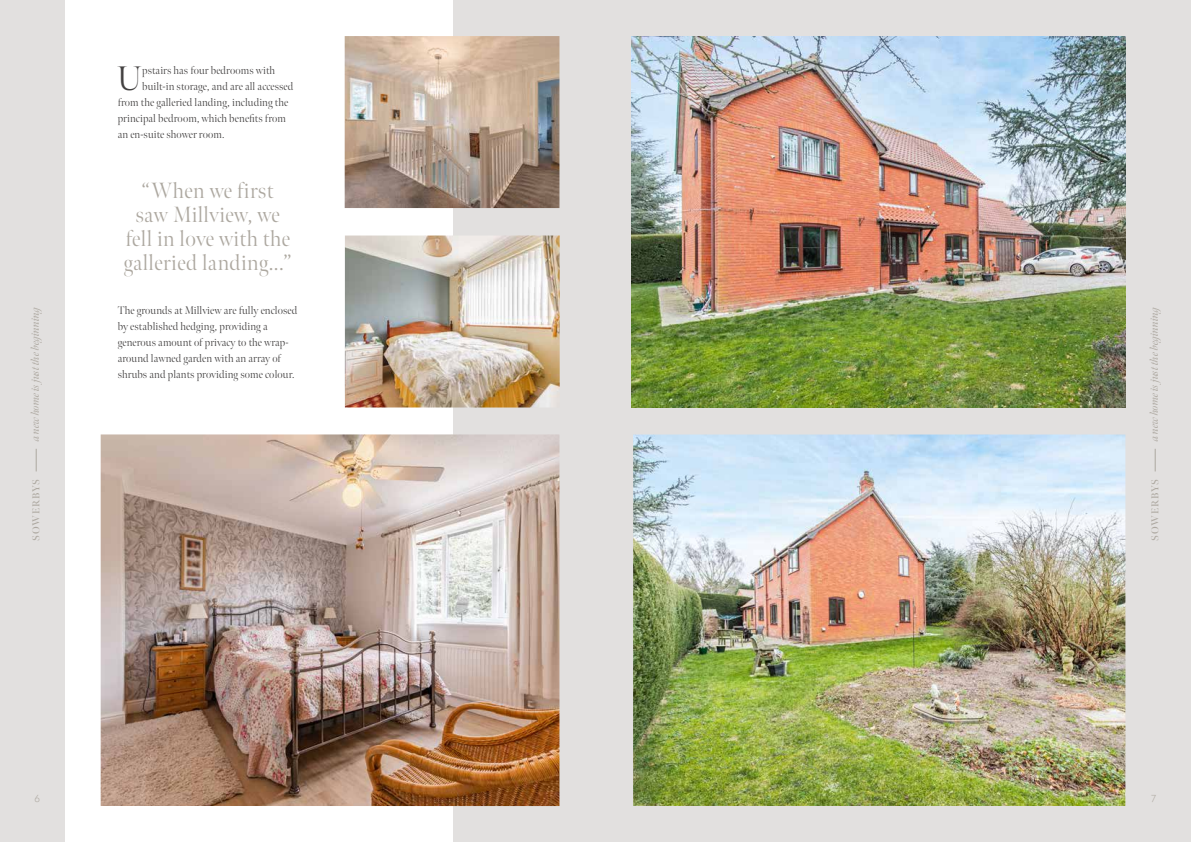
<style>
.page{position:relative;width:1191px;height:842px;background:#fff}
.page>*{position:absolute;margin:0;border:0;box-sizing:border-box;transform-origin:0 0}
.t1{font:300 34px "Meno Banner";color:#434141}
.t2{font:300 22px/24px "Meno Banner";letter-spacing:.02em;color:#ada8a0;text-align:center}
.t3{font:300 11px/16px "Meno Banner";letter-spacing:.01em;color:#434141}
.t4{font:italic 11px "Meno Banner";letter-spacing:-.01em;color:#ada8a0}
.t5{font:600 10px "Meno Banner";letter-spacing:.08em;color:#ada8a0}
.t6{font:300 10px "Quasimoda";color:#ada8a0}
</style>
<div class="page">
<div style="left:0;top:0;width:595px;height:842px;background:#e2e0df"></div>
<div style="left:595px;top:0;width:596px;height:842px;background:#e2e0df"></div>
<svg style="left:36px;top:449px;width:1px;height:22px"></svg>
<svg style="left:1155px;top:449px;width:1px;height:22px"></svg>
<div style="left:65px;top:0;width:387px;height:842px;background:#fff"></div>
<img style="left:631px;top:36px;width:494px;height:372px">
<img style="left:633px;top:434px;width:492px;height:372px">
<img style="left:101px;top:434px;width:458px;height:372px">
<img style="left:345px;top:36px;width:214px;height:172px">
<img style="left:345px;top:235px;width:214px;height:172px">
<h1 class="t1" style="left:117px;top:58px;width:26px">U</h1>
<p class="t3" style="left:142px;top:63px;width:135px">pstairs has four bedrooms with</p>
<p class="t3" style="left:142px;top:79px;width:153px">built-in storage, and are all accessed</p>
<p class="t3" style="left:118px;top:95px;width:172px">from the galleried landing, including the</p>
<p class="t3" style="left:118px;top:111px;width:170px">principal bedroom, which benefits from</p>
<p class="t3" style="left:118px;top:127px;width:108px">an en-suite shower room.</p>
<h2 class="t2" style="left:124px;top:179px;width:169px">“When we first saw Millview, we fell in love with the galleried landing...”</h2>
<p class="t3" style="left:118px;top:303px;width:181px">The grounds at Millview are fully enclosed by established hedging, providing a generous amount of privacy to the wrap&shy;around lawned garden with an array of shrubs and plants providing some colour.</p>
<p class="t4" style="left:29px;top:441px;width:138px;rotate:-90deg">a new home is just the beginning</p>
<p class="t4" style="left:1147px;top:441px;width:138px;rotate:-90deg">a new home is just the beginning</p>
<p class="t5" style="left:30px;top:541px;width:63px;rotate:-90deg">SOWERBYS</p>
<p class="t5" style="left:1149px;top:541px;width:63px;rotate:-90deg">SOWERBYS</p>
<p class="t6" style="left:35px;top:791px;width:7px">6</p>
<p class="t6" style="left:1151px;top:791px;width:6px">7</p>
</div>
